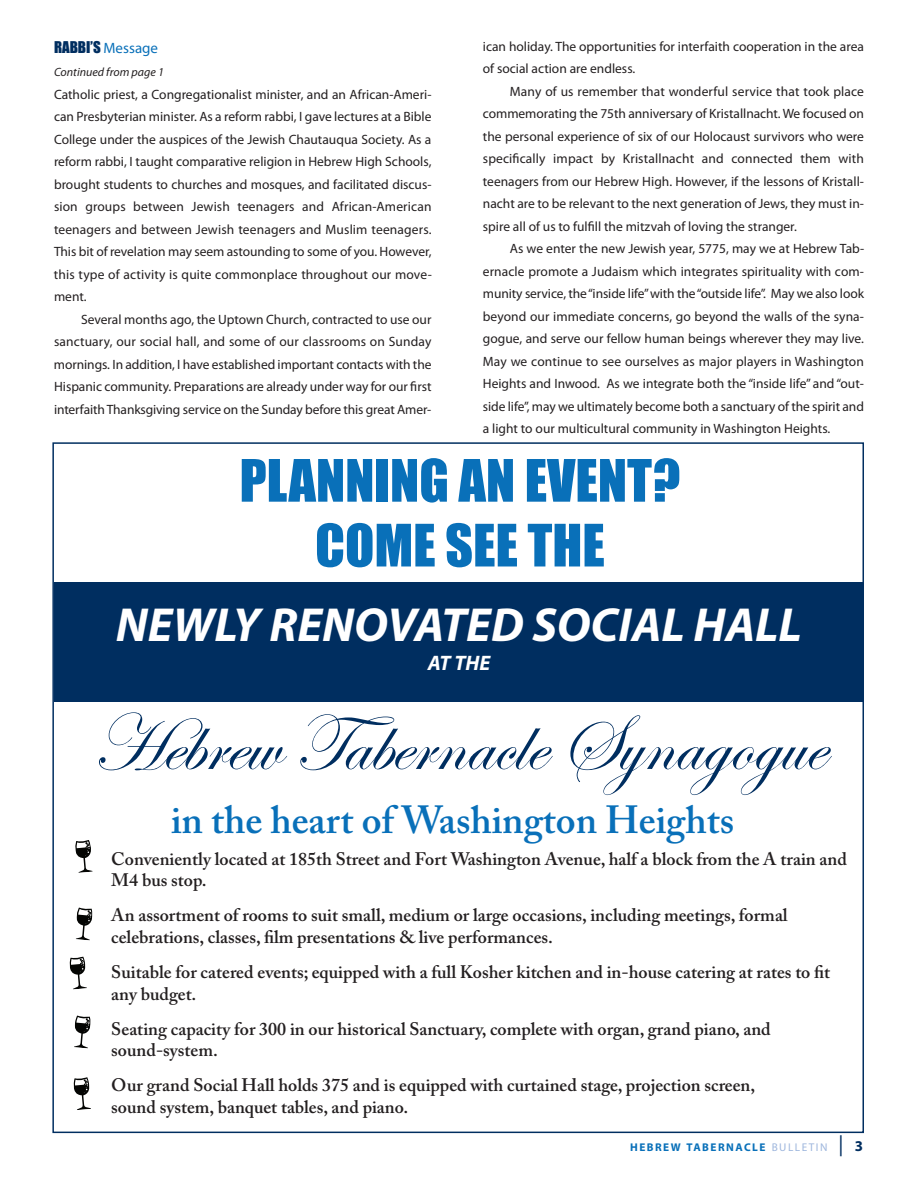
<style>
.page{position:relative;width:918px;height:1188px;background:#fff}
.page>*{position:absolute;margin:0;border:0;box-sizing:border-box;transform-origin:0 0}
.t1{font:81px "Edwardian Script ITC";color:#002e60}
.t2{font:54px/64.8px "Impact";color:#0970b9;text-align:center}
.t3{font:italic 700 48px "Myriad Pro";color:#fff}
.t4{font:600 39px "Adobe Caslon Pro";color:#0970b9}
.t5{font:italic 700 21px "Myriad Pro";color:#fff}
.t6{font:600 18px/21.6px "Adobe Caslon Pro";color:#231f20}
.t7{font:15px "Impact";color:#002e60}
.t8{font:13.5px/22.5px "Myriad Pro";color:#231f20;text-align:justify}
.t9{font:italic 12px "Myriad Pro";color:#231f20}
.t10{font:700 11.25px "Myriad Pro";letter-spacing:.135em;color:#0970b9}
.s1{font-family:"Myriad Pro";color:#0970b9}
.s2{font-weight:400;color:#9eb6dd}
.s3{font-weight:400;font-size:21px;color:#002e60}
.s4{font-size:15px;color:#002e60}
</style>
<div class="page">
<div style="left:54px;top:582px;width:810px;height:120px;background:#002e60"></div>
<svg style="left:75px;top:840px;width:18px;height:33px"></svg>
<svg style="left:69px;top:956px;width:18px;height:33px"></svg>
<svg style="left:73px;top:1077px;width:18px;height:33px"></svg>
<svg style="left:75px;top:907px;width:18px;height:33px"></svg>
<svg style="left:74px;top:1015px;width:17px;height:33px"></svg>
<p class="t7" style="left:54px;top:39px;width:106px">RABBI’S <span class="s1">message</span></p>
<p class="t9" style="left:54px;top:68px;width:111px">Continued from page 1</p>
<p class="t8" style="left:54px;top:84px;width:379px">catholic priest, a congregationalist minister, and an african-ameri&shy;can presbyterian minister. as a reform rabbi, i gave lectures at a bible college under the auspices of the Jewish chautauqua Society. as a reform rabbi, i taught comparative religion in hebrew high Schools, brought students to churches and mosques, and facilitated discus&shy;sion groups between Jewish teenagers and african-american teenagers and between Jewish teenagers and muslim teenagers. this bit of revelation may seem astounding to some of you. however, this type of activity is quite commonplace throughout our move&shy;ment.</p>
<p class="t8" style="left:54px;top:309px;width:379px;text-indent:27px">Several months ago, the uptown church, contracted to use our sanctuary, our social hall, and some of our classrooms on Sunday mornings. in addition, i have established important contacts with the hispanic community. preparations are already under way for our first interfaiththanksgiving service on the Sunday before this great amer-</p>
<p class="t8" style="left:483px;top:36px;width:383px">ican holiday. the opportunities for interfaith cooperation in the area of social action are endless.</p>
<p class="t8" style="left:483px;top:81px;width:383px;text-indent:27px">many of us remember that wonderful service that took place commemorating the 75th anniversary of Kristallnacht.We focused on the personal experience of six of our holocaust survivors who were specifically impact by Kristallnacht and connected them with teenagers from our hebrew high. however, if the lessons of Kristall&shy;nacht are to be relevant to the next generation of Jews, they must in&shy;spire all of us to fulfill the mitzvah of loving the stranger.</p>
<p class="t8" style="left:483px;top:238px;width:383px;text-indent:27px">as we enter the new Jewish year, 5775, may we at hebrew tab&shy;ernacle promote a Judaism which integrates spirituality with com&shy;munity service, the“inside life”with the“outside life”. may we also look beyond our immediate concerns, go beyond the walls of the syna&shy;gogue, and serve our fellow human beings wherever they may live. may we continue to see ourselves as major players in Washington heights and inwood. as we integrate both the “inside life” and “out&shy;side life”, may we ultimately become both a sanctuary of the spirit and a light to our multicultural community in Washington heights.</p>
<h2 class="t2" style="left:240px;top:451px;width:442px">PLANNING AN EVENT?<br>COME SEE THE</h2>
<h3 class="t3" style="left:116px;top:607px;width:688px">NEWLY RENOVATED SOCIAL HALL</h3>
<h3 class="t5" style="left:428px;top:655px;width:64px">AT THE</h3>
<h1 class="t1" style="left:92px;top:693px;width:734px">Hebrew Tabernacle Synagogue</h1>
<h3 class="t4" style="left:171px;top:806px;width:565px">in the heart of Washington Heights</h3>
<h3 class="t6" style="left:111px;top:850px;width:737px">Conveniently located at 185th Street and Fort Washington Avenue, half a block from the A train and<br>M4 bus stop.</h3>
<h3 class="t6" style="left:111px;top:907px;width:678px">An assortment of rooms to suit small, medium or large occasions, including meetings, formal celebrations, classes, film presentations &amp; live performances.</h3>
<h3 class="t6" style="left:111px;top:963px;width:720px">Suitable for catered events; equipped with a full Kosher kitchen and in-house catering at rates to fit any budget.</h3>
<h3 class="t6" style="left:111px;top:1020px;width:661px">Seating capacity for 300 in our historical Sanctuary, complete with organ, grand piano, and sound-system.</h3>
<h3 class="t6" style="left:111px;top:1077px;width:645px">Our grand Social Hall holds 375 and is equipped with curtained stage, projection screen, sound system, banquet tables, and piano.</h3>
<p class="t10" style="left:630px;top:1143px;width:235px">HEBREW TABERNACLE <span class="s2">bullEtin</span> <span class="s3">|</span> <span class="s4">3</span></p>
</div>
